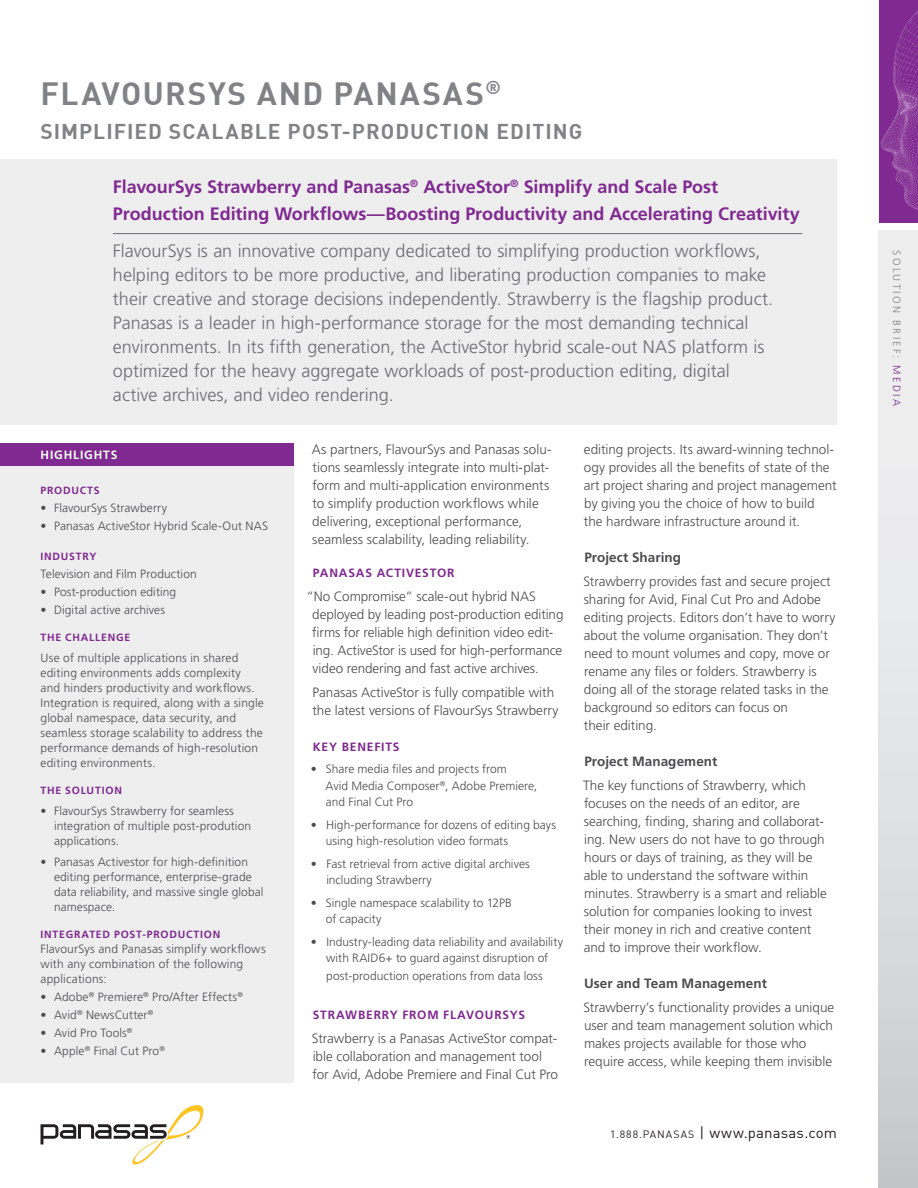
<style>
.page{position:relative;width:918px;height:1188px;background:#fff}
.page>*{position:absolute;margin:0;border:0;box-sizing:border-box;transform-origin:0 0}
.FRONT_Title{font:700 31.5px "DIN";letter-spacing:.05em;color:#808285}
.FRONT_Title-2{font:700 21px "DIN";letter-spacing:.05em;color:#808285}
.Intro_Body{font:300 18px/24px "Frutiger";color:#6c6d70}
.Intro_Header{font:700 18px/27px "Frutiger";letter-spacing:-.005em;color:#802990}
.t1{font:15px "DIN";letter-spacing:.01em;color:#231f20}
.Content_Body{font:300 13.5px/18px "Frutiger";color:#4b4c4d}
.Content_Body-2{font:700 13.5px "Frutiger";letter-spacing:.005em;color:#4b4c4d}
.Sidebar_body{font:300 12px/15px "Frutiger";letter-spacing:.01em;color:#4b4c4d}
.Content_Body-3{font:700 12px "Frutiger";letter-spacing:.07em;color:#802990}
.Sidebar_Headline_2{font:300 12px "Frutiger";letter-spacing:.01em;color:#4b4c4d}
.t2{font:700 12px "Frutiger";letter-spacing:.07em;color:#fff}
.Sidebar_Headline_2-2{font:700 10.5px "Frutiger";letter-spacing:.075em;color:#802990}
.t3{font:300 10.5px "Frutiger";letter-spacing:.225em;color:#808285}
.s1{font-size:10.5px}
.s2{color:#802990}
</style>
<div class="page">
<div style="left:0;top:466px;width:294px;height:616px;background:#eeeeef"></div>
<div style="left:879px;top:231px;width:39px;height:957px;background:linear-gradient(to bottom,#f6f6f7,#cccdcf)"></div>
<svg style="left:41px;top:1105px;width:162px;height:59px"></svg>
<div style="left:0;top:159px;width:837px;height:266px;background:#eeeeef"></div>
<hr style="left:113px;top:233px;width:689px;height:1px;background:#6c6d70">
<div style="left:0;top:443px;width:294px;height:23px;background:#802990"></div>
<div style="left:880px;top:0;width:38px;height:222px;background:#802990"></div>
<svg style="left:881px;top:10px;width:37px;height:200px"></svg>
<p class="FRONT_Title" style="left:40px;top:73px;width:462px">FLAVOURSYS AND PANASAS<sup>®</sup></p>
<p class="FRONT_Title-2" style="left:40px;top:118px;width:543px">SIMPLIFIED SCALABLE POST-PRODUCTION EDITING</p>
<p class="Intro_Header" style="left:113px;top:173px;width:688px">FlavourSys Strawberry and Panasas<sup>®</sup> ActiveStor<sup>®</sup> Simplify and Scale Post<br>Production Editing Workflows—Boosting Productivity and Accelerating Creativity</p>
<p class="Intro_Body" style="left:113px;top:239px;width:662px">FlavourSys is an innovative company dedicated to simplifying production workflows, helping editors to be more productive, and liberating production companies to make their creative and storage decisions independently. Strawberry is the flagship product.<br>Panasas is a leader in high-performance storage for the most demanding technical environments. In its fifth generation, the ActiveStor hybrid scale-out NAS platform is optimized for the heavy aggregate workloads of post-production editing, digital active archives, and video rendering.</p>
<p class="t2" style="left:40px;top:448px;width:79px">HIGHLIGHTS</p>
<p class="Sidebar_Headline_2-2" style="left:40px;top:485px;width:61px">PRODUCTS</p>
<p class="Sidebar_body" style="left:40px;top:501px;width:128px">• FlavourSys Strawberry</p>
<p class="Sidebar_body" style="left:40px;top:519px;width:229px">• Panasas ActiveStor Hybrid Scale-Out NAS</p>
<p class="Sidebar_Headline_2-2" style="left:40px;top:551px;width:57px">INDUSTRY</p>
<p class="Sidebar_Headline_2" style="left:40px;top:567px;width:158px">Television and Film Production</p>
<p class="Sidebar_body" style="left:40px;top:585px;width:137px">• Post-production editing</p>
<p class="Sidebar_body" style="left:40px;top:603px;width:126px">• Digital active archives</p>
<p class="Sidebar_Headline_2-2" style="left:40px;top:632px;width:91px">THE CHALLENGE</p>
<p class="Sidebar_body" style="left:40px;top:651px;width:225px">Use of multiple applications in shared editing environments adds complexity<br>and hinders productivity and workflows.<br>Integration is required, along with a single global namespace, data security, and seamless storage scalability to address the performance demands of high-resolution editing environments.</p>
<p class="Sidebar_Headline_2-2" style="left:40px;top:785px;width:83px">THE SOLUTION</p>
<p class="Sidebar_body" style="left:54px;top:804px;width:199px;text-indent:-14px">• FlavourSys Strawberry for seamless integration of multiple post-prodution applications.</p>
<p class="Sidebar_body" style="left:54px;top:855px;width:211px;text-indent:-14px">• Panasas Activestor for high-definition editing performance, enterprise-grade data reliability, and massive single global namespace.</p>
<p class="Sidebar_Headline_2-2" style="left:40px;top:929px;width:181px">INTEGRATED POST-PRODUCTION</p>
<p class="Sidebar_body" style="left:40px;top:942px;width:227px">FlavourSys and Panasas simplify workflows with any combination of the following applications:</p>
<p class="Sidebar_body" style="left:40px;top:990px;width:204px">• Adobe<sup>®</sup> Premiere<sup>®</sup> Pro/After Effects<sup>®</sup></p>
<p class="Sidebar_body" style="left:40px;top:1008px;width:114px">• Avid<sup>®</sup> NewsCutter<sup>®</sup></p>
<p class="Sidebar_body" style="left:40px;top:1026px;width:94px">• Avid Pro Tools<sup>®</sup></p>
<p class="Sidebar_body" style="left:40px;top:1044px;width:126px">• Apple<sup>®</sup> Final Cut Pro<sup>®</sup></p>
<p class="Content_Body" style="left:312px;top:440px;width:241px">As partners, FlavourSys and Panasas solu&shy;tions seamlessly integrate into multi-plat&shy;form and multi-application environments to simplify production workflows while delivering, exceptional performance, seamless scalability, leading reliability.</p>
<p class="Content_Body-3" style="left:313px;top:566px;width:143px">PANASAS ACTIVESTOR</p>
<p class="Content_Body" style="left:312px;top:587px;width:253px;text-indent:-6px">“No Compromise” scale-out hybrid NAS deployed by leading post-production editing firms for reliable high definition video edit&shy;ing. ActiveStor is used for high-performance video rendering and fast active archives.</p>
<p class="Content_Body" style="left:312px;top:683px;width:247px">Panasas ActiveStor is fully compatible with the latest versions of FlavourSys Strawberry</p>
<p class="Content_Body-3" style="left:313px;top:740px;width:88px">KEY BENEFITS</p>
<p class="Sidebar_body" style="left:325px;top:761px;width:213px;line-height:16.5px;text-indent:-14px">• Share media files and projects from<br>Avid Media Composer<sup>®</sup>, Adobe Premiere, and Final Cut Pro</p>
<p class="Sidebar_body" style="left:326px;top:816px;width:232px;line-height:16.5px;text-indent:-15px">• High-performance for dozens of editing bays using high-resolution video formats</p>
<p class="Sidebar_body" style="left:326px;top:855px;width:205px;line-height:16.5px;text-indent:-15px">• Fast retrieval from active digital archives including Strawberry</p>
<p class="Sidebar_body" style="left:326px;top:894px;width:188px;line-height:16.5px;text-indent:-15px">• Single namespace scalability to 12PB of capacity</p>
<p class="Sidebar_body" style="left:311px;top:933px;width:254px;line-height:16.5px;text-align:center">• Industry-leading data reliability and availability with RAID6+ to guard against disruption of</p>
<p class="Sidebar_body" style="left:326px;top:969px;width:218px">post-production operations from data loss</p>
<p class="Content_Body-3" style="left:313px;top:1008px;width:214px">STRAWBERRY FROM FLAVOURSYS</p>
<p class="Content_Body" style="left:312px;top:1030px;width:248px">Strawberry is a Panasas ActiveStor compat&shy;ible collaboration and management tool for Avid, Adobe Premiere and Final Cut Pro</p>
<p class="Content_Body" style="left:584px;top:440px;width:255px">editing projects. Its award-winning technol&shy;ogy provides all the benefits of state of the art project sharing and project management by giving you the choice of how to build<br>the hardware infrastructure around it.</p>
<p class="Content_Body-2" style="left:584px;top:549px;width:98px">Project Sharing</p>
<p class="Content_Body" style="left:583px;top:572px;width:253px">Strawberry provides fast and secure project sharing for Avid, Final Cut Pro and Adobe editing projects. Editors don’t have to worry about the volume organisation. They don’t need to mount volumes and copy, move or rename any files or folders. Strawberry is doing all of the storage related tasks in the background so editors can focus on<br>their editing.</p>
<p class="Content_Body-2" style="left:584px;top:753px;width:135px">Project Management</p>
<p class="Content_Body" style="left:583px;top:776px;width:245px">The key functions of Strawberry, which focuses on the needs of an editor, are searching, finding, sharing and collaborat&shy;ing. New users do not have to go through hours or days of training, as they will be able to understand the software within minutes. Strawberry is a smart and reliable solution for companies looking to invest their money in rich and creative content and to improve their workflow.</p>
<p class="Content_Body-2" style="left:584px;top:975px;width:184px">User and Team Management</p>
<p class="Content_Body" style="left:583px;top:998px;width:252px">Strawberry’s functionality provides a unique user and team management solution which makes projects available for those who require access, while keeping them invisible</p>
<p class="t1" style="left:610px;top:1124px;width:228px"><span class="s1">1.888.PANASAS</span> | www.panasas.com</p>
<p class="t3" style="left:903px;top:250px;width:157px;rotate:90deg">SOLUTION BRIEF: <span class="s2">MEDIA</span></p>
</div>
